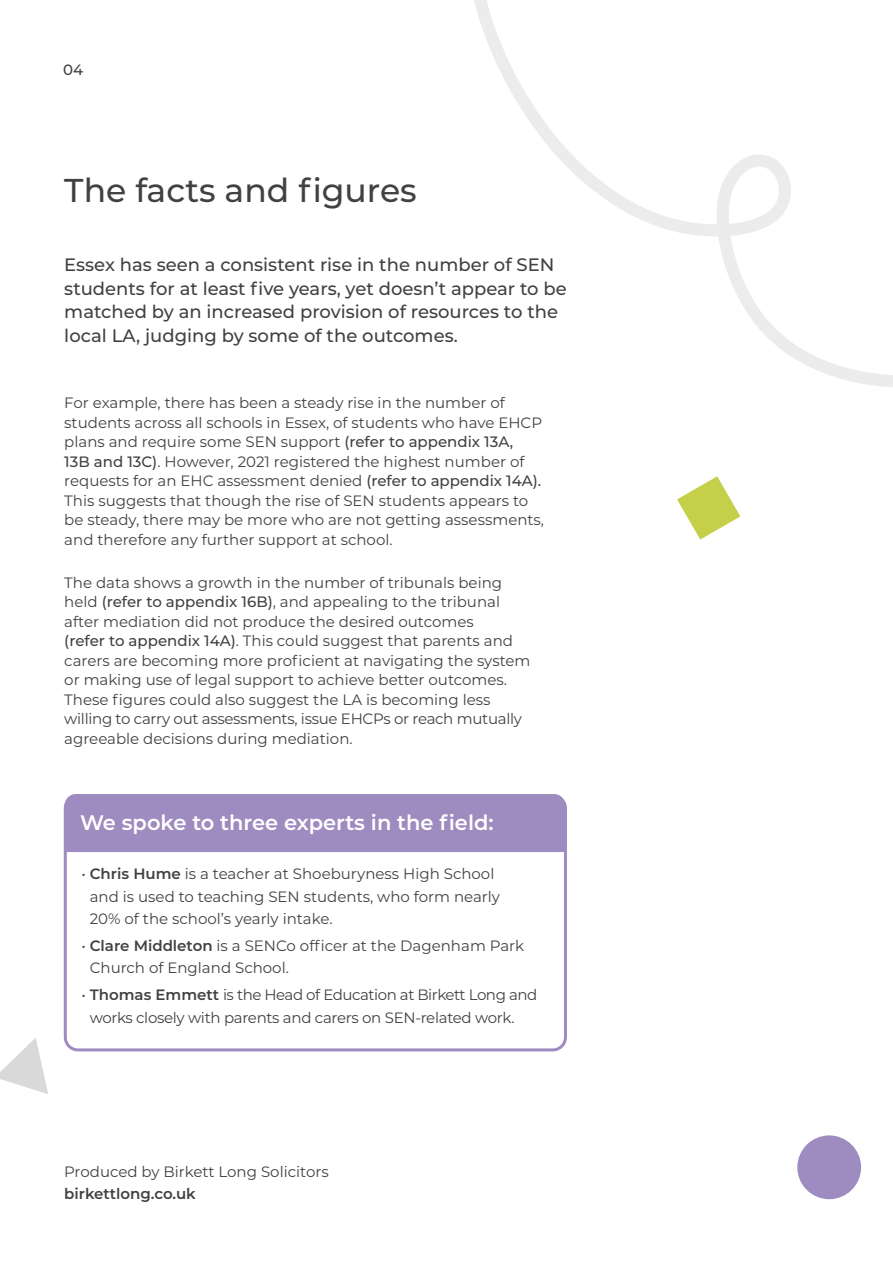
<style>
.page{position:relative;width:893px;height:1263px;background:#fff}
.page>*{position:absolute;margin:0;border:0;box-sizing:border-box;transform-origin:0 0}
.t1{font:500 33px "Montserrat";color:#414141}
.t2{font:600 21px "Montserrat";color:#fff}
.t3{font:500 18px/24px "Montserrat";color:#414141}
.t4{font:15px/19.5px "Montserrat";color:#414141}
.t5{font:15px/22.5px "Montserrat";letter-spacing:-.03em;color:#414141}
.t6{font:600 15px "Montserrat";color:#414141}
.t7{font:500 15px "Montserrat";color:#414141}
.s1{font-weight:500}
.s2{font-weight:600}
</style>
<div class="page">
<div style="left:64px;top:794px;width:503px;height:257px;border:3px solid #9e8bbf;border-radius:13px"></div>
<div style="left:64px;top:794px;width:501px;height:58px;background:#9e8bbf"></div>
<svg style="left:474px;top:0;width:419px;height:387px"></svg>
<div style="left:797px;top:1135px;width:64px;height:64px;background:#9e8bbf;border-radius:50%"></div>
<svg style="left:0;top:1038px;width:48px;height:56px"></svg>
<svg style="left:677px;top:476px;width:63px;height:63px"></svg>
<p class="t7" style="left:63px;top:59px;width:22px">04</p>
<h1 class="t1" style="left:64px;top:167px;width:354px">The facts and figures</h1>
<p class="t3" style="left:64px;top:251px;width:504px">Essex has seen a consistent rise in the number of SEN students for at least five years, yet doesn’t appear to be matched by an increased provision of resources to the local LA, judging by some of the outcomes.</p>
<p class="t4" style="left:64px;top:393px;width:481px">For example, there has been a steady rise in the number of students across all schools in Essex, of students who have EHCP plans and require some SEN support <span class="s1">(refer to appendix 13A,<br>13B and 13C)</span>. However, 2021 registered the highest number of requests for an EHC assessment denied <span class="s1">(refer to appendix 14A).<br></span>This suggests that though the rise of SEN students appears to be steady, there may be more who are not getting assessments, and therefore any further support at school.</p>
<p class="t4" style="left:64px;top:572px;width:468px">The data shows a growth in the number of tribunals being held <span class="s1">(refer to appendix 16B)</span>, and appealing to the tribunal after mediation did not produce the desired outcomes<br><span class="s1">(refer to appendix 14A)</span>. This could suggest that parents and carers are becoming more proficient at navigating the system or making use of legal support to achieve better outcomes.<br>These figures could also suggest the LA is becoming less willing to carry out assessments, issue EHCPs or reach mutually agreeable decisions during mediation.</p>
<h2 class="t2" style="left:80px;top:808px;width:415px">We spoke to three experts in the field:</h2>
<p class="t4" style="left:90px;top:862px;width:412px;line-height:22.5px;text-indent:-8px">• <span class="s2">Chris Hume</span> is a teacher at Shoeburyness High School and is used to teaching SEN students, who form nearly<br>20% of the school’s yearly intake.</p>
<p class="t4" style="left:90px;top:934px;width:436px;line-height:22.5px;text-indent:-8px">• <span class="s2">Clare Middleton</span> is a SENCo officer at the Dagenham Park<br>Church of England School.</p>
<p class="t5" style="left:90px;top:983px;width:449px;text-indent:-8px">• <span class="s2">Thomas Emmett</span> is the Head of Education at Birkett Long and works closely with parents and carers on SEN-related work.</p>
<p class="t4" style="left:64px;top:1161px;width:266px">Produced by Birkett Long Solicitors</p>
<p class="t6" style="left:64px;top:1183px;width:133px">birkettlong.co.uk</p>
</div>
